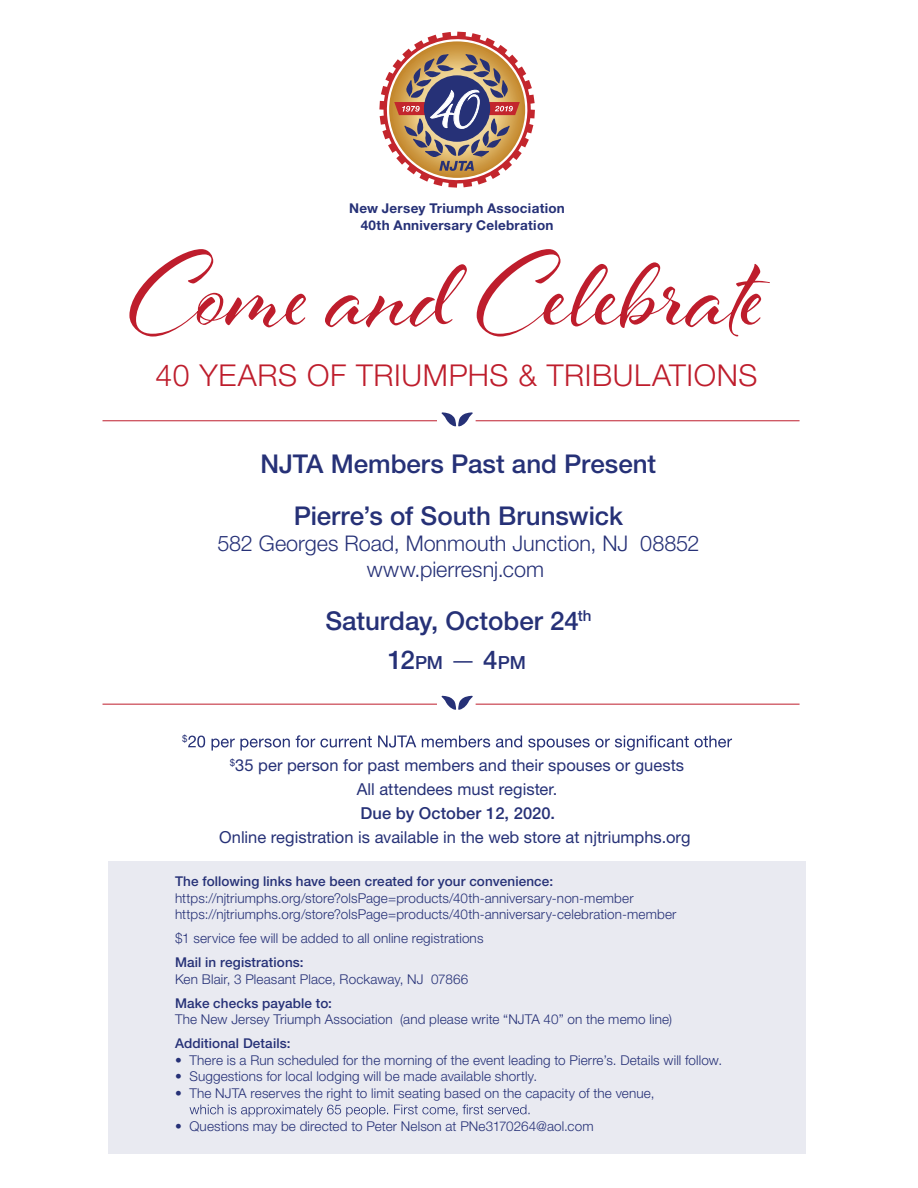
<style>
.page{position:relative;width:918px;height:1188px;background:#fff}
.page>*{position:absolute;margin:0;border:0;box-sizing:border-box;transform-origin:0 0}
.t1{font:300 30.15px "Helvetica Neue LT Std";letter-spacing:.02em;color:#be1d2c}
.t2{font:500 25.95px/52.3px "Helvetica Neue LT Std";color:#263177;text-align:center}
.t3{font:300 21.6px/26px "Helvetica Neue LT Std";color:#263177;text-align:center}
.t4{font:500 18.15px "Helvetica Neue LT Std";color:#263177}
.t5{font:16.5px/24px "Helvetica Neue LT Std";color:#263177;text-align:center}
.t6{font:500 16.5px "Helvetica Neue LT Std";letter-spacing:.005em;color:#263177}
.t7{font:300 13.5px/16.5px "Helvetica Neue LT Std";letter-spacing:.01em;color:#263177}
.t8{font:500 13.5px "Helvetica Neue LT Std";letter-spacing:.01em;color:#263177}
.t9{font:700 13.5px/16.5px "Helvetica Neue LT Std";letter-spacing:.02em;color:#263177;text-align:center}
.t10{font:9.6px "Helvetica Neue LT Std";color:#263177}
.s1{font-size:25.95px}
.s2{font-weight:300;font-size:25.95px}
</style>
<div class="page">
<svg style="left:379px;top:32px;width:156px;height:156px"></svg>
<svg style="left:129px;top:249px;width:641px;height:88px"></svg>
<hr style="left:103px;top:704px;width:334px;height:1px;background:#be1d2c">
<hr style="left:476px;top:704px;width:324px;height:1px;background:#be1d2c">
<svg style="left:188px;top:735px;width:544px;height:16px"></svg>
<svg style="left:441px;top:696px;width:32px;height:14px"></svg>
<hr style="left:103px;top:420px;width:334px;height:1px;background:#be1d2c">
<hr style="left:476px;top:420px;width:324px;height:1px;background:#be1d2c">
<svg style="left:441px;top:412px;width:32px;height:15px"></svg>
<div style="left:109px;top:861px;width:697px;height:293px;background:#e9eaf1"></div>
<svg style="left:190px;top:1105px;width:340px;height:12px"></svg>
<p class="t9" style="left:349px;top:200px;width:217px">New Jersey Triumph Association<br>40th Anniversary Celebration</p>
<h1 class="t1" style="left:156px;top:357px;width:604px">40 YEARS OF TRIUMPHS &amp; TRIBULATIONS</h1>
<p class="t10" style="left:182px;top:733px;width:7px">$</p>
<h2 class="t2" style="left:261px;top:437px;width:397px">NJTA Members Past and Present<br>Pierre’s of South Brunswick</h2>
<h3 class="t3" style="left:217px;top:530px;width:484px">582 Georges Road, Monmouth Junction, NJ 08852 www.pierresnj.com</h3>
<h2 class="t2" style="left:325px;top:594px;width:268px">Saturday, October 24<sup>th</sup></h2>
<h3 class="t4" style="left:388px;top:651px;width:139px"><span class="s1">12</span>PM <span class="s2">—</span> <span class="s1">4</span>PM</h3>
<p class="t5" style="left:230px;top:753px;width:456px"><sup>$</sup>35 per person for past members and their spouses or guests<br>All attendees must register.</p>
<p class="t6" style="left:360px;top:804px;width:196px">Due by October 12, 2020.</p>
<p class="t5" style="left:219px;top:825px;width:473px">Online registration is available in the web store at njtriumphs.org</p>
<p class="t8" style="left:175px;top:873px;width:380px">The following links have been created for your convenience:</p>
<p class="t7" style="left:175px;top:889px;width:503px">https://njtriumphs.org/store?olsPage=products/40th-anniversary-non-member https://njtriumphs.org/store?olsPage=products/40th-anniversary-celebration-member</p>
<p class="t7" style="left:175px;top:930px;width:310px">$1 service fee will be added to all online registrations</p>
<p class="t8" style="left:175px;top:954px;width:130px">Mail in registrations:</p>
<p class="t7" style="left:175px;top:970px;width:295px">Ken Blair, 3 Pleasant Place, Rockaway, NJ 07866</p>
<p class="t8" style="left:175px;top:995px;width:159px">Make checks payable to:</p>
<p class="t7" style="left:175px;top:1011px;width:499px">The New Jersey Triumph Association (and please write “NJTA 40” on the memo line)</p>
<p class="t8" style="left:175px;top:1035px;width:117px">Additional Details:</p>
<p class="t7" style="left:175px;top:1051px;width:549px">• There is a Run scheduled for the morning of the event leading to Pierre’s. Details will follow.</p>
<p class="t7" style="left:175px;top:1068px;width:364px">• Suggestions for local lodging will be made available shortly.</p>
<p class="t7" style="left:175px;top:1084px;width:481px">• The NJTA reserves the right to limit seating based on the capacity of the venue,</p>
<p class="t7" style="left:175px;top:1117px;width:420px">• Questions may be directed to Peter Nelson at PNe3170264@aol.com</p>
</div>
